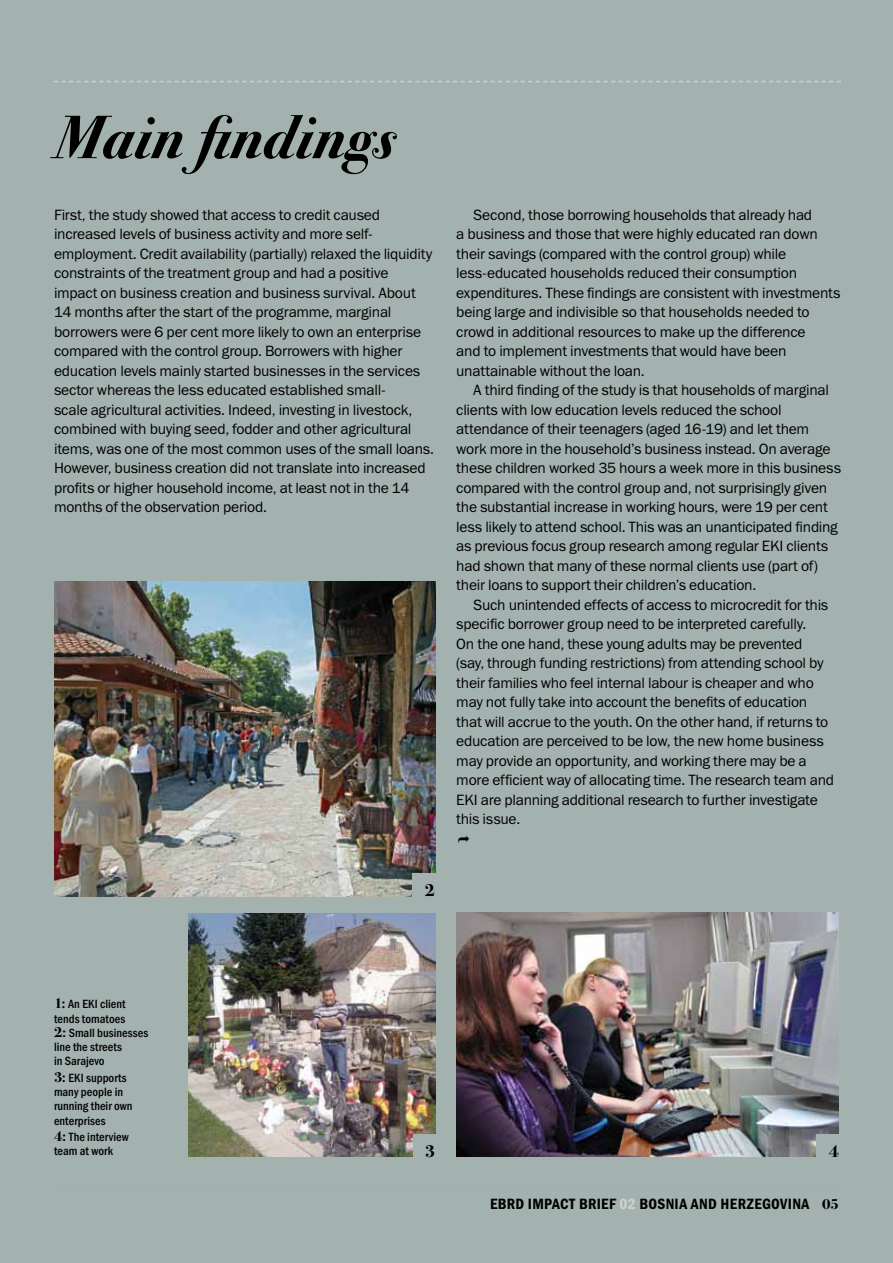
<style>
.page{position:relative;width:893px;height:1263px;background:#a3b1af}
.page>*{position:absolute;margin:0;border:0;box-sizing:border-box;transform-origin:0 0}
.t1{font:italic 700 61.2px "Bodoni Sev ITC";color:#000}
.t2{font:700 18px "Bodoni Sev ITC";color:#000}
.t3{font:15px/19.5px "Franklin Gothic Book ITC";letter-spacing:-.015em;color:#000}
.t4{font:15px "Franklin Gothic Demi Cond ITC";letter-spacing:.02em;color:#000}
.t5{font:700 15px "Bodoni Sev ITC";color:#000}
.t6{font:12px/14.2px "Franklin Gothic Medi Cond ITC";letter-spacing:.005em;color:#000}
.s1{font-family:"Bodoni Sev ITC";font-weight:700;font-size:15px}
.s2{color:#cbd2d0}
.s3{font-family:"Franklin Gothic Demi Cond ITC";font-weight:400}
</style>
<div class="page">
<img style="left:54px;top:582px;width:382px;height:314px">
<img style="left:456px;top:912px;width:383px;height:245px">
<svg style="left:54px;top:81px;width:787px;height:1px"></svg>
<div style="left:413px;top:874px;width:24px;height:24px;background:#a3b1af"></div>
<img style="left:188px;top:914px;width:248px;height:243px">
<div style="left:413px;top:1134px;width:24px;height:24px;background:#a3b1af"></div>
<div style="left:817px;top:1134px;width:24px;height:24px;background:#a3b1af"></div>
<h1 class="t1" style="left:54px;top:97px;width:343px">Main findings</h1>
<p class="t3" style="left:54px;top:205px;width:382px">First, the study showed that access to credit caused increased levels of business activity and more self&shy;employment. Credit availability (partially) relaxed the liquidity constraints of the treatment group and had a positive impact on business creation and business survival. About 14 months after the start of the programme, marginal borrowers were 6 per cent more likely to own an enterprise compared with the control group. Borrowers with higher education levels mainly started businesses in the services sector whereas the less educated established small-<br>scale agricultural activities. Indeed, investing in livestock, combined with buying seed, fodder and other agricultural items, was one of the most common uses of the small loans.<br>However, business creation did not translate into increased profits or higher household income, at least not in the 14 months of the observation period.</p>
<p class="t3" style="left:456px;top:205px;width:386px;text-indent:17px">Second, those borrowing households that already had<br>a business and those that were highly educated ran down their savings (compared with the control group) while less-educated households reduced their consumption expenditures. These findings are consistent with investments being large and indivisible so that households needed to crowd in additional resources to make up the difference<br>and to implement investments that would have been unattainable without the loan.</p>
<p class="t3" style="left:456px;top:380px;width:386px;text-indent:17px">A third finding of the study is that households of marginal clients with low education levels reduced the school attendance of their teenagers (aged 16-19) and let them work more in the household’s business instead. On average these children worked 35 hours a week more in this business compared with the control group and, not surprisingly given the substantial increase in working hours, were 19 per cent less likely to attend school. This was an unanticipated finding as previous focus group research among regular EKI clients had shown that many of these normal clients use (part of) their loans to support their children’s education.</p>
<p class="t3" style="left:456px;top:595px;width:379px;text-indent:17px">Such unintended effects of access to microcredit for this specific borrower group need to be interpreted carefully.<br>On the one hand, these young adults may be prevented<br>(say, through funding restrictions) from attending school by their families who feel internal labour is cheaper and who may not fully take into account the benefits of education that will accrue to the youth. On the other hand, if returns to education are perceived to be low, the new home business may provide an opportunity, and working there may be a more efficient way of allocating time. The research team and EKI are planning additional research to further investigate this issue.</p>
<p class="t6" style="left:54px;top:997px;width:96px"><span class="s1">1:</span> An EKI client tends tomatoes<br><span class="s1">2:</span> Small businesses line the streets<br>in Sarajevo</p>
<p class="t6" style="left:54px;top:1071px;width:80px"><span class="s1">3:</span> EKI supports many people in running their own enterprises</p>
<p class="t6" style="left:54px;top:1130px;width:76px"><span class="s1">4:</span> The interview team at work</p>
<p class="t2" style="left:425px;top:880px;width:12px">2</p>
<p class="t2" style="left:425px;top:1140px;width:12px">3</p>
<p class="t2" style="left:829px;top:1140px;width:12px">4</p>
<p class="t4" style="left:490px;top:1195px;width:290px">EBRD IMPACT BRIEF <span class="s2">02</span> BOSNIA AND HERZEGOVIN</p>
<p class="t5" style="left:802px;top:1195px;width:39px"><span class="s3">A</span> 05</p>
</div>
